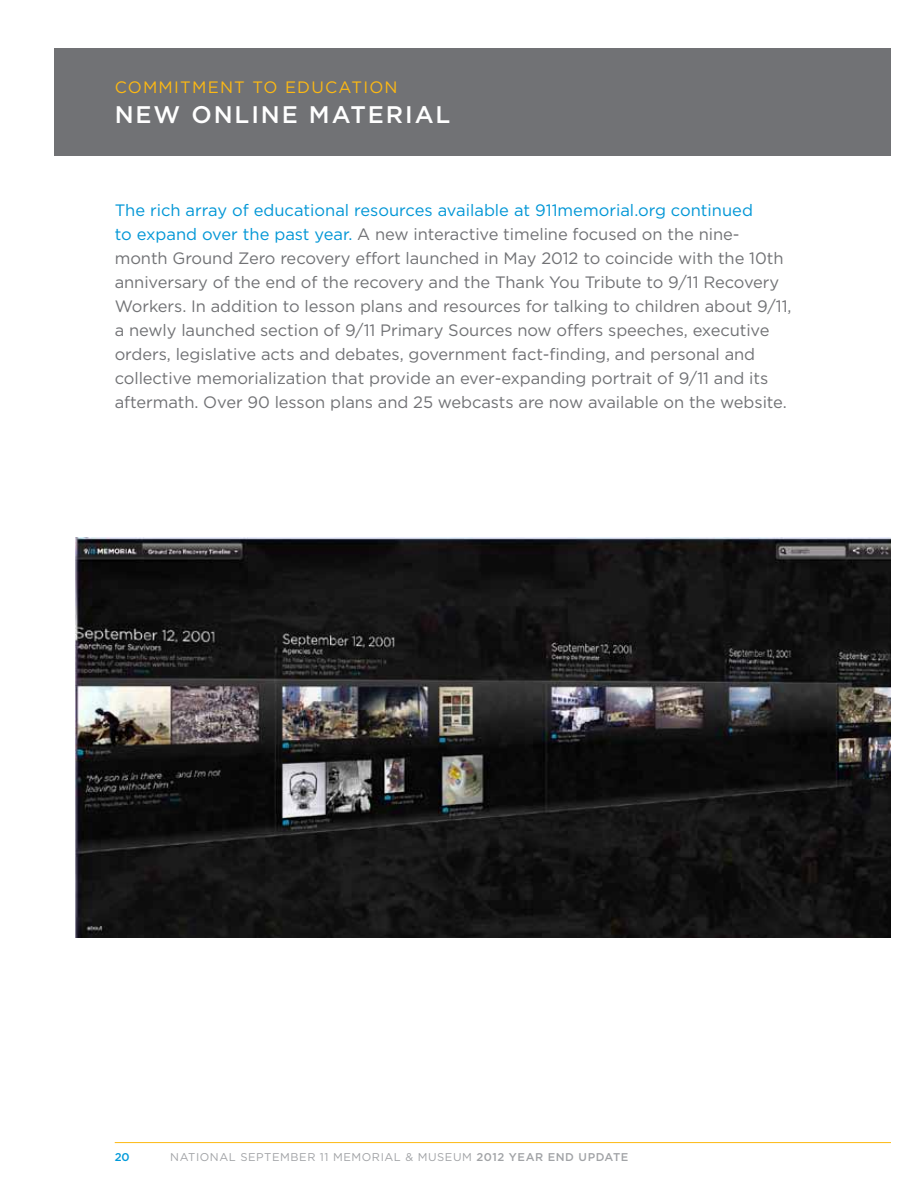
<style>
.page{position:relative;width:918px;height:1188px;background:#fff}
.page>*{position:absolute;margin:0;border:0;box-sizing:border-box;transform-origin:0 0}
.t1{font:500 24px "Gotham";letter-spacing:.08em;color:#fff}
.t2{font:16.5px/24px "Gotham";letter-spacing:-.005em;color:#717275}
.t3{font:16.5px "Gotham";color:#fdb913}
.t4{font:11.25px "Gotham";letter-spacing:.05em;color:#a1a3a6}
.t5{font:500 11.25px "Gotham";color:#009ada}
.s1{color:#0096d6}
.s2{font-weight:500}
</style>
<div class="page">
<hr style="left:115px;top:1142px;width:776px;height:1px;background:#fdb913">
<div style="left:54px;top:48px;width:837px;height:108px;background:#717275"></div>
<img style="left:75px;top:538px;width:816px;height:399px">
<p class="t3" style="left:115px;top:78px;width:27px">Commitment</p>
<p class="t3" style="left:252px;top:78px;width:13px">to</p>
<p class="t3" style="left:285px;top:78px;width:40px">Education</p>
<h1 class="t1" style="left:115px;top:101px;width:337px">N EW ONLINE MATERIAL</h1>
<p class="t2" style="left:115px;top:198px;width:678px"><span class="s1">The rich array of educational resources available at 911memorial.org continued<br>to expand over the past year.</span> A new interactive timeline focused on the nine&shy;month Ground Zero recovery effort launched in May 2012 to coincide with the 10th anniversary of the end of the recovery and the Thank You Tribute to 9/11 Recovery Workers. In addition to lesson plans and resources for talking to children about 9/11, a newly launched section of 9/11 Primary Sources now offers speeches, executive orders, legislative acts and debates, government fact-finding, and personal and collective memorialization that provide an ever-expanding portrait of 9/11 and its aftermath. Over 90 lesson plans and 25 webcasts are now available on the website.</p>
<p class="t5" style="left:115px;top:1151px;width:17px">20</p>
<p class="t4" style="left:170px;top:1151px;width:460px">NATIONAL SEPTEMBER 11 MEMORIAL &amp; MUSEUM <span class="s2">2012 YEAR END UPDATE</span></p>
</div>
